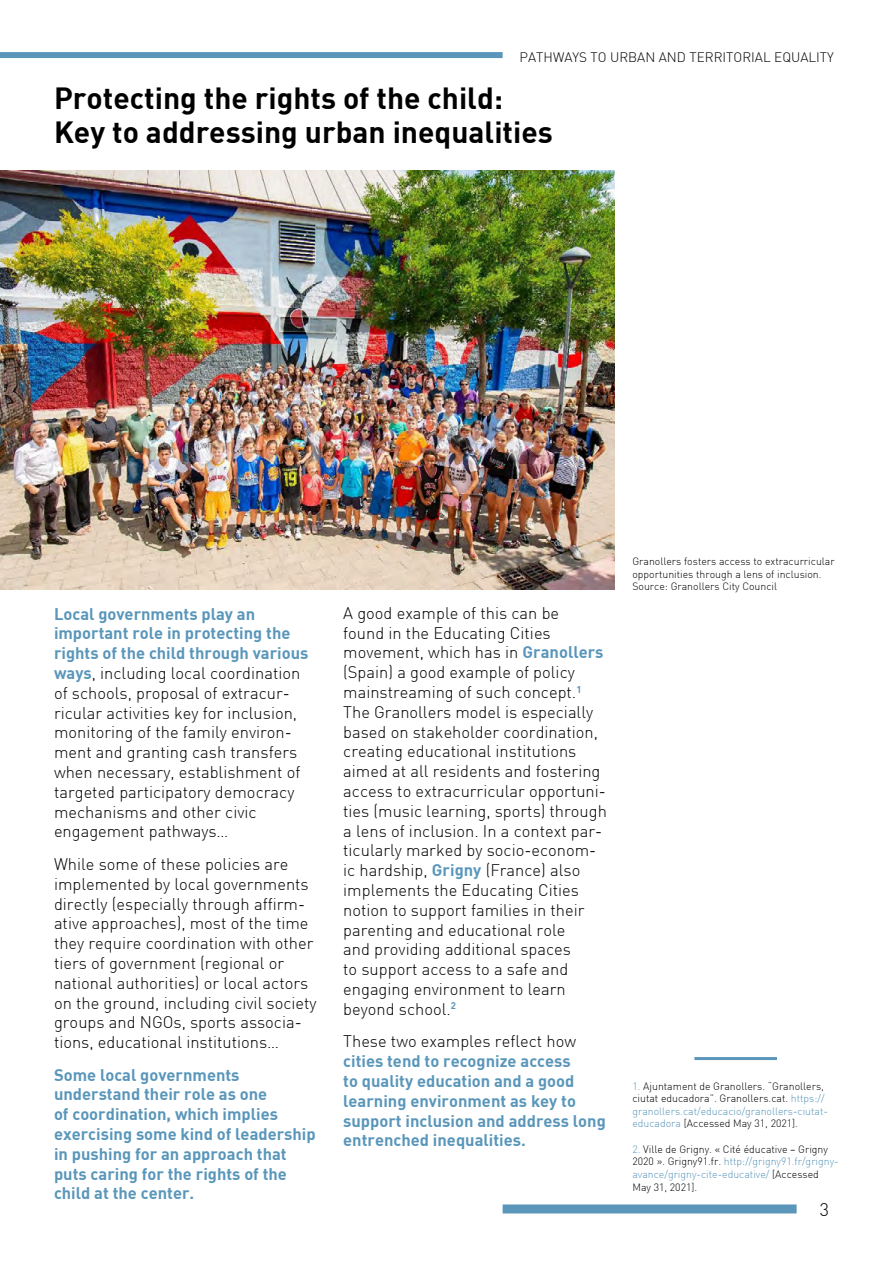
<style>
.page{position:relative;width:893px;height:1263px;background:#fff}
.page>*{position:absolute;margin:0;border:0;box-sizing:border-box;transform-origin:0 0}
.t1{font:700 30px/34.5px "DIN";color:#000}
.t2{font:300 18px "DIN";color:#000}
.t3{font:300 16.5px/19.8px "DIN";color:#000}
.t4{font:700 16.5px/19.8px "DIN";color:#5996ba}
.t5{font:300 13.5px "DIN";color:#000}
.t6{font:300 10.5px/12.6px "DIN";color:#000}
.s1{font-weight:700;color:#5996ba}
.s2{color:#5996ba}
</style>
<div class="page">
<div style="left:503px;top:1204px;width:294px;height:9px;background:#5996ba"></div>
<hr style="left:694px;top:1057px;width:83px;height:3px;background:#5996ba">
<div style="left:0;top:52px;width:503px;height:6px;background:#5996ba"></div>
<img style="left:0;top:170px;width:614px;height:420px">
<p class="t5" style="left:520px;top:49px;width:316px">PATHWAYS TO URBAN AND TERRITORIAL EQUALITY</p>
<h1 class="t1" style="left:54px;top:79px;width:500px">Protecting the rights of the child:<br>Key to addressing urban inequalities</h1>
<p class="t3" style="left:54px;top:603px;width:256px"><span class="s1">Local governments play an important role in protecting the rights of the child through various ways</span>, including local coordination of schools, proposal of extracur&shy;ricular activities key for inclusion, monitoring of the family environ&shy;ment and granting cash transfers when necessary, establishment of targeted participatory democracy mechanisms and other civic engagement pathways…</p>
<p class="t3" style="left:54px;top:854px;width:264px">While some of these policies are implemented by local governments directly (especially through affirm&shy;ative approaches), most of the time they require coordination with other tiers of government (regional or national authorities) or local actors on the ground, including civil society groups and NGOs, sports associa&shy;tions, educational institutions…</p>
<p class="t4" style="left:54px;top:1064px;width:263px">Some local governments understand their role as one<br>of coordination, which implies exercising some kind of leadership in pushing for an approach that puts caring for the rights of the child at the center.</p>
<p class="t3" style="left:343px;top:603px;width:265px">A good example of this can be<br>found in the Educating Cities movement, which has in <span class="s1">Granollers </span>(Spain) a good example of policy mainstreaming of such concept.<sup>1<br></sup>The Granollers model is especially based on stakeholder coordination, creating educational institutions aimed at all residents and fostering access to extracurricular opportuni&shy;ties (music learning, sports) through a lens of inclusion. In a context par&shy;ticularly marked by socio-econom&shy;ic hardship, <span class="s1">Grigny</span> (France) also implements the Educating Cities notion to support families in their parenting and educational role<br>and providing additional spaces<br>to support access to a safe and engaging environment to learn beyond school.<sup>2</sup></p>
<p class="t3" style="left:343px;top:1031px;width:234px">These two examples reflect how</p>
<p class="t4" style="left:343px;top:1051px;width:264px">cities tend to recognize access<br>to quality education and a good learning environment as key to support inclusion and address long entrenched inequalities.</p>
<p class="t6" style="left:632px;top:555px;width:204px">Granollers fosters access to extracurricular opportunities through a lens of inclusion.<br>Source: Granollers City Council</p>
<p class="t6" style="left:632px;top:1079px;width:197px"><span class="s2">1.</span> Ajuntament de Granollers. “Granollers, ciutat educadora”. Granollers.cat. <span class="s2">https:// granollers.cat/educacio/granollers-ciutat&shy;educadora</span> [Accessed May 31, 2021].</p>
<p class="t6" style="left:632px;top:1142px;width:208px"><span class="s2">2.</span> Ville de Grigny. « Cité éducative – Grigny 2020 ». Grigny91.fr. <span class="s2">http://grigny91.fr/grigny&shy;avance/grigny-cite-educative/</span> [Accessed May 31, 2021].</p>
<p class="t2" style="left:820px;top:1198px;width:11px">3</p>
</div>
